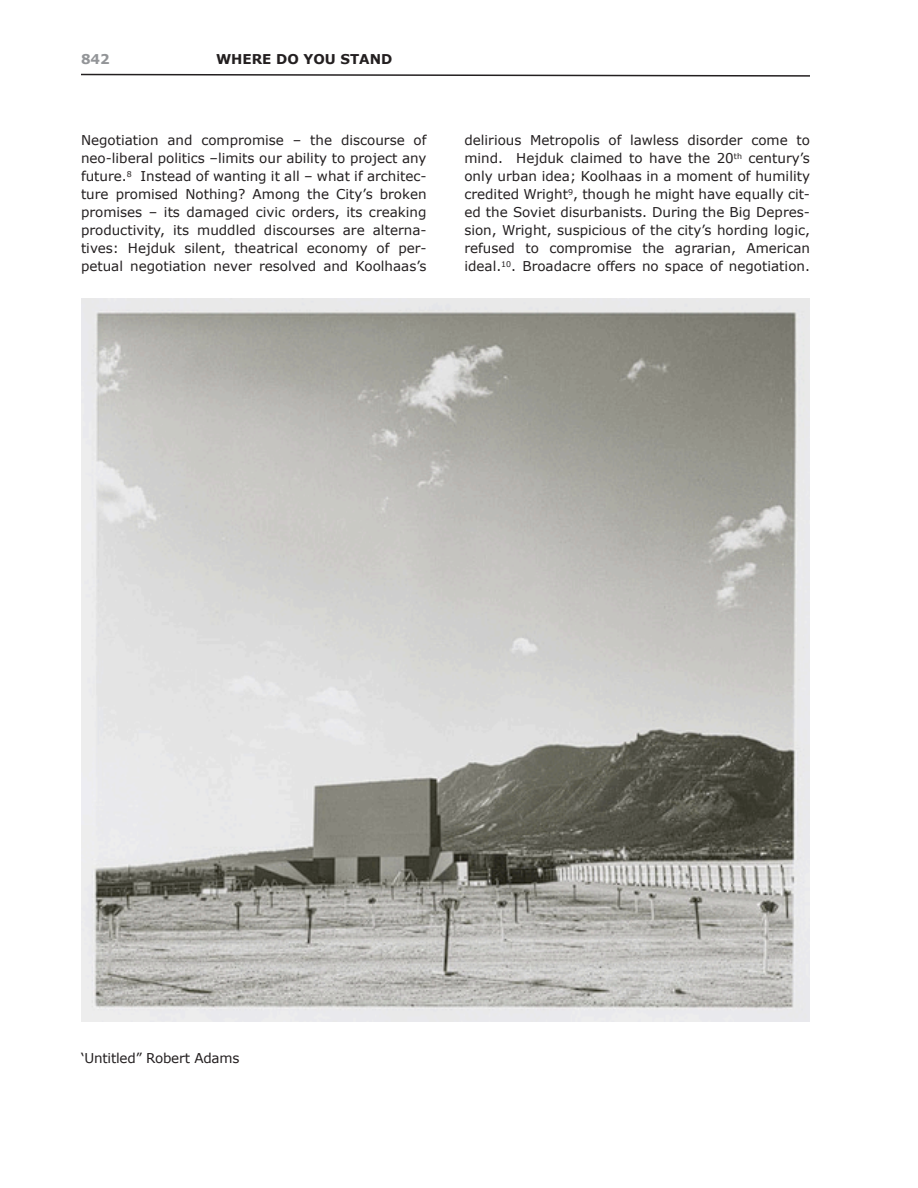
<style>
.page{position:relative;width:918px;height:1188px;background:#fff}
.page>*{position:absolute;margin:0;border:0;box-sizing:border-box;transform-origin:0 0}
.Endnote_Text{font:13.5px/18px "Verdana";color:#231f20;text-align:justify}
.t1{font:700 13.5px "Verdana";color:#231f20}
.t2{font:700 13.5px "Verdana";color:#939598}
</style>
<div class="page">
<svg style="left:81px;top:73px;width:729px;height:4px"></svg>
<img style="left:81px;top:298px;width:729px;height:723px">
<p class="t2" style="left:81px;top:51px;width:30px">842</p>
<p class="t1" style="left:216px;top:51px;width:178px">WHERE DO YOU STAND</p>
<p class="Endnote_Text" style="left:81px;top:131px;width:347px">Negotiation and compromise – the discourse of neo-liberal politics –limits our ability to project any future.<sup>8</sup> Instead of wanting it all – what if architec&shy;ture promised Nothing? Among the City’s broken promises – its damaged civic orders, its creaking productivity, its muddled discourses are alterna&shy;tives: Hejduk silent, theatrical economy of per&shy;petual negotiation never resolved and Koolhaas’s</p>
<p class="Endnote_Text" style="left:464px;top:131px;width:347px">delirious Metropolis of lawless disorder come to mind. Hejduk claimed to have the 20<sup>th</sup> century’s only urban idea; Koolhaas in a moment of humility credited Wright<sup>9</sup>, though he might have equally cit&shy;ed the Soviet disurbanists. During the Big Depres&shy;sion, Wright, suspicious of the city’s hording logic, refused to compromise the agrarian, American ideal.<sup>10</sup>. Broadacre offers no space of negotiation.</p>
<p class="Endnote_Text" style="left:81px;top:1049px;width:160px">‘Untitled” Robert Adams</p>
</div>
